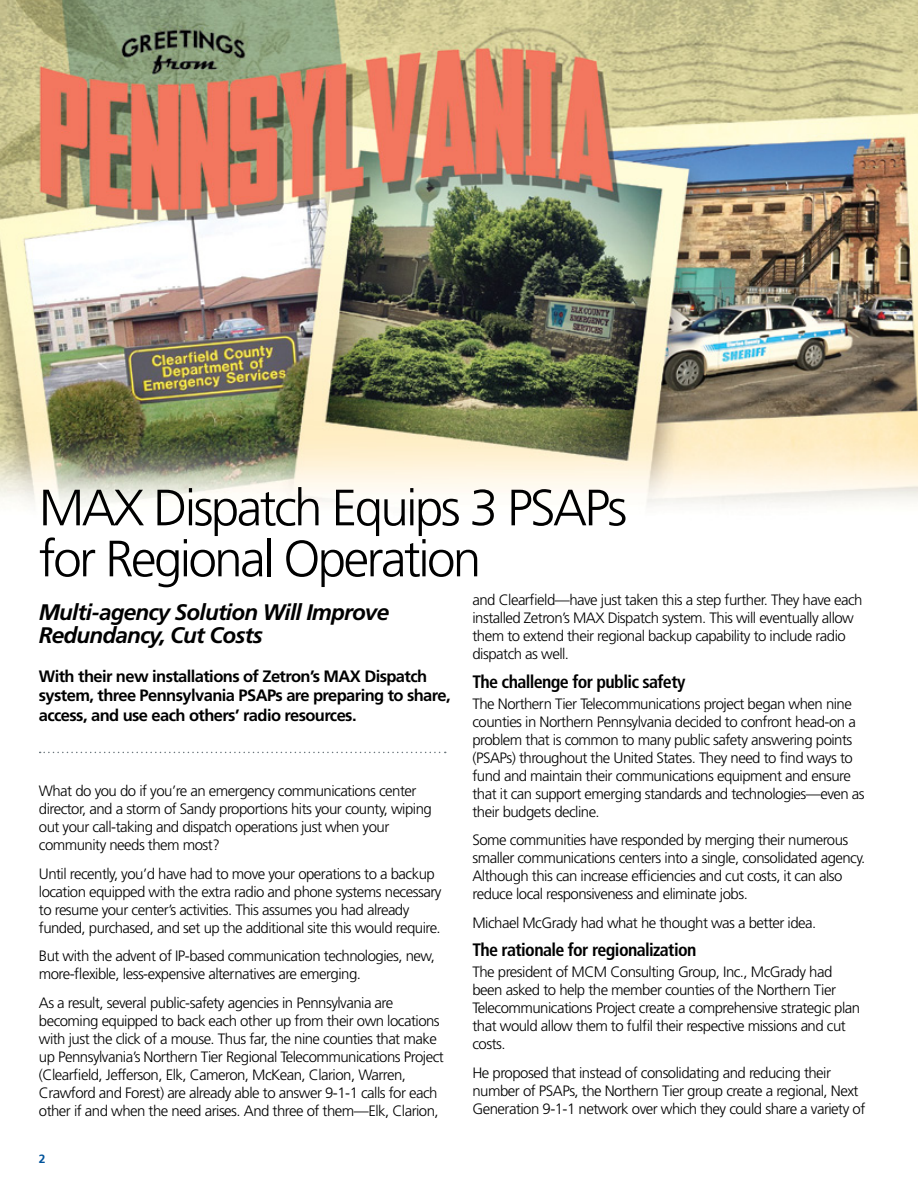
<style>
.page{position:relative;width:918px;height:1188px;background:#fff}
.page>*{position:absolute;margin:0;border:0;box-sizing:border-box;transform-origin:0 0}
.t1{font:300 51px/51px "Frutiger LT Std";letter-spacing:-.05em;color:#000}
.t2{font:italic 700 22.5px/22.5px "Frutiger LT Std";letter-spacing:-.035em;color:#000}
.t3{font:700 condensed 18px "Frutiger LT Std";letter-spacing:-.035em;color:#000}
.t4{font:700 16.5px/19.5px "Frutiger LT Std";letter-spacing:-.035em;color:#000}
.t5{font:300 15px/18px "Frutiger LT Std";letter-spacing:-.035em;color:#000}
.t6{font:700 12px "Frutiger LT Std";color:#00539b}
</style>
<div class="page">
<img style="left:0;top:0;width:918px;height:754px">
<svg style="left:40px;top:752px;width:406px;height:1px"></svg>
<h1 class="t1" style="left:39px;top:483px;width:590px">MAX Dispatch Equips 3 PSAPs for Regional Operation</h1>
<h2 class="t2" style="left:39px;top:601px;width:352px">Multi-agency Solution Will Improve<br>Redundancy, Cut Costs</h2>
<p class="t4" style="left:39px;top:667px;width:413px">With their new installations of Zetron’s MAX Dispatch system, three Pennsylvania PSAPs are preparing to share, access, and use each others’ radio resources.</p>
<p class="t5" style="left:39px;top:782px;width:394px">What do you do if you’re an emergency communications center director, and a storm of Sandy proportions hits your county, wiping out your call-taking and dispatch operations just when your community needs them most?</p>
<p class="t5" style="left:39px;top:865px;width:404px">Until recently, you’d have had to move your operations to a backup location equipped with the extra radio and phone systems necessary to resume your center’s activities. This assumes you had already funded, purchased, and set up the additional site this would require.</p>
<p class="t5" style="left:39px;top:947px;width:398px">But with the advent of IP-based communication technologies, new, more-flexible, less-expensive alternatives are emerging.</p>
<p class="t5" style="left:39px;top:994px;width:406px">As a result, several public-safety agencies in Pennsylvania are becoming equipped to back each other up from their own locations with just the click of a mouse. Thus far, the nine counties that make up Pennsylvania’s Northern Tier Regional Telecommunications Project (Clearfield, Jefferson, Elk, Cameron, McKean, Clarion, Warren, Crawford and Forest) are already able to answer 9-1-1 calls for each other if and when the need arises. And three of them—Elk, Clarion,</p>
<p class="t6" style="left:39px;top:1151px;width:8px">2</p>
<p class="t5" style="left:473px;top:591px;width:392px">and Clearfield—have just taken this a step further. They have each installed Zetron’s MAX Dispatch system. This will eventually allow them to extend their regional backup capability to include radio dispatch as well.</p>
<p class="t3" style="left:472px;top:671px;width:214px">The challenge for public safety</p>
<p class="t5" style="left:472px;top:695px;width:394px">The Northern Tier Telecommunications project began when nine counties in Northern Pennsylvania decided to confront head-on a problem that is common to many public safety answering points (PSAPs) throughout the United States. They need to find ways to fund and maintain their communications equipment and ensure that it can support emerging standards and technologies—even as their budgets decline.</p>
<p class="t5" style="left:472px;top:831px;width:394px">Some communities have responded by merging their numerous smaller communications centers into a single, consolidated agency.<br>Although this can increase efficiencies and cut costs, it can also reduce local responsiveness and eliminate jobs.</p>
<p class="t5" style="left:472px;top:914px;width:345px">Michael McGrady had what he thought was a better idea.</p>
<p class="t3" style="left:472px;top:939px;width:225px">The rationale for regionalization</p>
<p class="t5" style="left:472px;top:963px;width:389px">The president of MCM Consulting Group, Inc., McGrady had been asked to help the member counties of the Northern Tier Telecommunications Project create a comprehensive strategic plan that would allow them to fulfil their respective missions and cut costs.</p>
<p class="t5" style="left:472px;top:1064px;width:394px">He proposed that instead of consolidating and reducing their number of PSAPs, the Northern Tier group create a regional, Next<br>Generation 9-1-1 network over which they could share a variety of</p>
</div>
